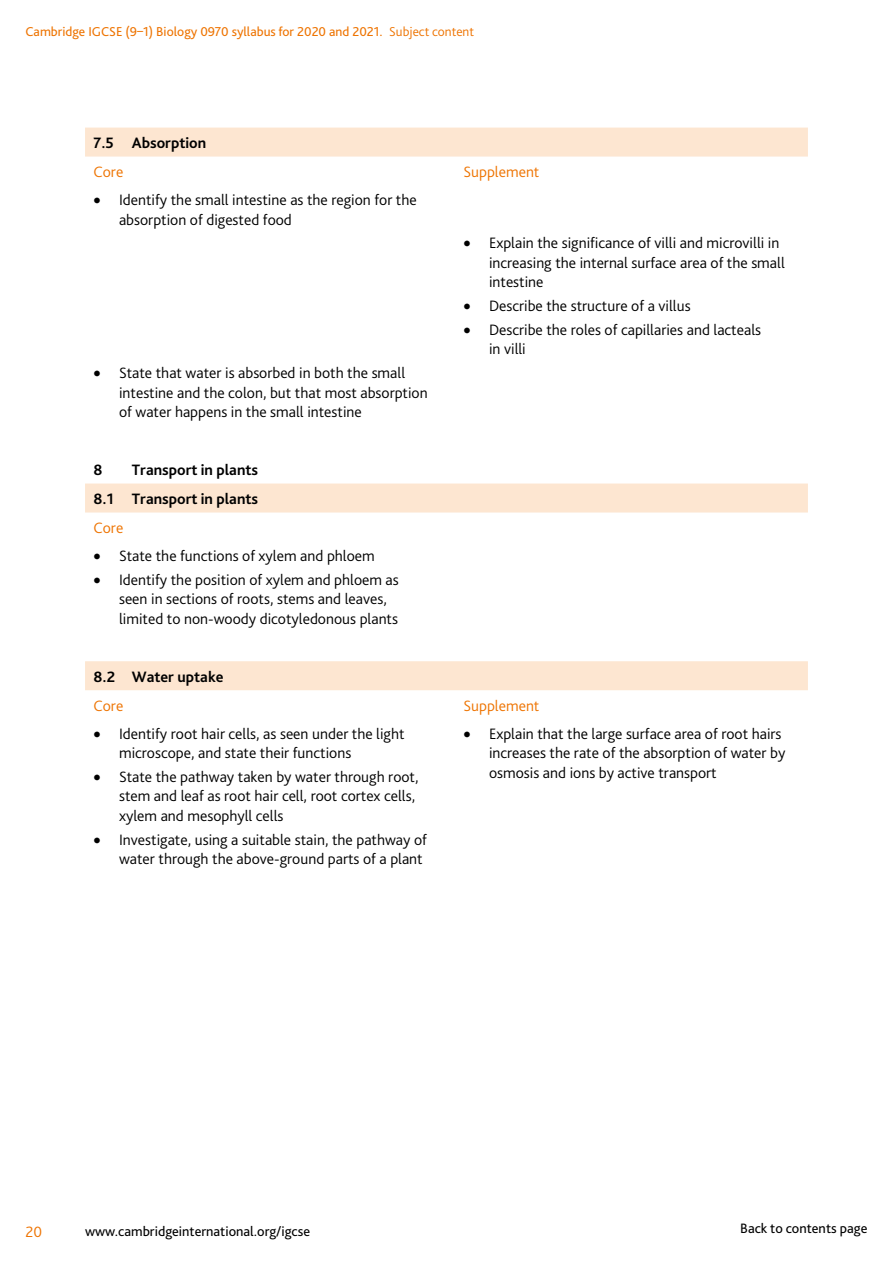
<style>
.page{position:relative;width:893px;height:1263px;background:#fff}
.page>*{position:absolute;margin:0;border:0;box-sizing:border-box;transform-origin:0 0}
.t1{font:300 15.75px/19.5px "Bliss Pro";color:#000}
.t2{font:700 15.75px/29px "Bliss Pro";color:#000;text-align:right}
.t3{font:300 15.75px "Bliss Pro";color:#ee7402}
.t4{font:14.25px "Bliss Pro";color:#000}
.t5{font:13.5px "Bliss Pro";color:#ee7402}
.s1{font-weight:300}
</style>
<div class="page">
<svg style="left:85px;top:128px;width:723px;height:562px"></svg>
<p class="t5" style="left:26px;top:23px;width:450px">Cambridge IGCSE (9–1) Biology 0970 syllabus for 2020 and 2021. <span class="s1">Subject content</span></p>
<p class="t2" style="left:94px;top:128px;width:114px">7.5 Absorption</p>
<p class="t3" style="left:94px;top:162px;width:31px">Core</p>
<p class="t1" style="left:119px;top:190px;width:299px;text-indent:-26px">• Identify the small intestine as the region for the absorption of digested food</p>
<p class="t1" style="left:119px;top:363px;width:310px;text-indent:-26px">• State that water is absorbed in both the small intestine and the colon, but that most absorption of water happens in the small intestine</p>
<p class="t2" style="left:94px;top:455px;width:166px">Transport in plants<br>8.1 Transport in plants</p>
<p class="t3" style="left:94px;top:518px;width:31px">Core</p>
<p class="t1" style="left:94px;top:546px;width:283px">• State the functions of xylem and phloem</p>
<p class="t1" style="left:119px;top:570px;width:281px;text-indent:-26px">• Identify the position of xylem and phloem as seen in sections of roots, stems and leaves, limited to non-woody dicotyledonous plants</p>
<p class="t2" style="left:94px;top:455px;width:11px">8</p>
<p class="t2" style="left:94px;top:662px;width:131px">8.2 Water uptake</p>
<p class="t3" style="left:94px;top:696px;width:31px">Core</p>
<p class="t1" style="left:119px;top:724px;width:287px;text-indent:-26px">• Identify root hair cells, as seen under the light microscope, and state their functions</p>
<p class="t1" style="left:119px;top:767px;width:301px;text-indent:-26px">• State the pathway taken by water through root, stem and leaf as root hair cell, root cortex cells, xylem and mesophyll cells</p>
<p class="t1" style="left:94px;top:830px;width:335px;text-align:right">• Investigate, using a suitable stain, the pathway of water through the above-ground parts of a plant</p>
<p class="t3" style="left:463px;top:162px;width:77px">Supplement</p>
<p class="t1" style="left:489px;top:233px;width:297px;text-indent:-26px">• Explain the significance of villi and microvilli in increasing the internal surface area of the small intestine</p>
<p class="t1" style="left:463px;top:296px;width:229px">• Describe the structure of a villus</p>
<p class="t1" style="left:489px;top:320px;width:274px;text-indent:-26px">• Describe the roles of capillaries and lacteals in villi</p>
<p class="t3" style="left:463px;top:696px;width:77px">Supplement</p>
<p class="t1" style="left:489px;top:724px;width:298px;text-indent:-26px">• Explain that the large surface area of root hairs increases the rate of the absorption of water by osmosis and ions by active transport</p>
<p class="t3" style="left:26px;top:1222px;width:18px">20</p>
<p class="t4" style="left:85px;top:1222px;width:227px">www.cambridgeinternational.org/igcse</p>
<p class="t4" style="left:740px;top:1219px;width:129px">Back to contents page</p>
</div>
